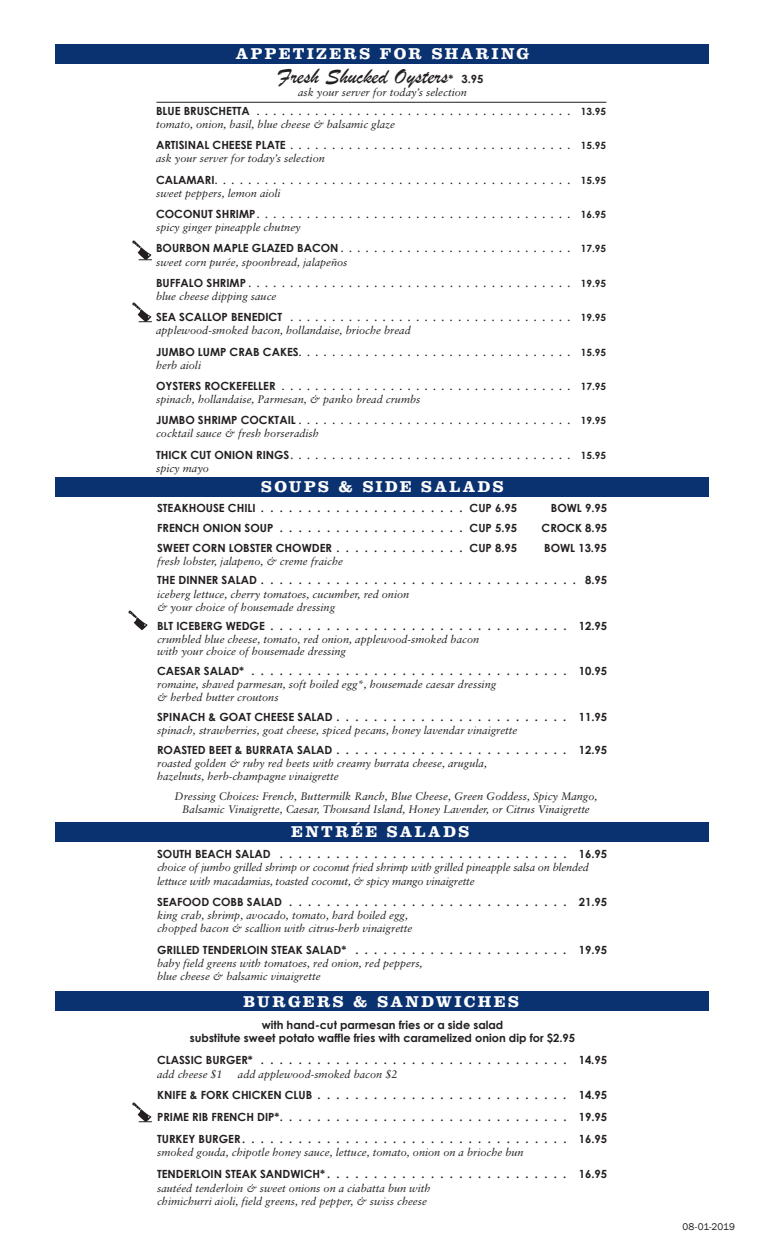
<style>
.page{position:relative;width:765px;height:1260px;background:#fff}
.page>*{position:absolute;margin:0;border:0;box-sizing:border-box;transform-origin:0 0}
.t1{font:22.5px "Brush Script";color:#231f20}
.t2{font:700 16.25px "Clarendon LT Std";letter-spacing:.145em;color:#fff}
.t3{font:700 11.25px/22.2px "Century Gothic";color:#231f20;text-align:center}
.t4{font:italic 11px/13.1px "Sabon";color:#231f20}
.t5{font:italic 11px/13.1px "Sabon LT Std";letter-spacing:-.015em;color:#231f20}
.t6{font:700 10px "Century Gothic";color:#231f20}
.t7{font:10px "Franklin Gothic";letter-spacing:.005em;color:#231f20}
.s1{font-family:"Century Gothic";font-weight:700;font-size:11.25px}
.s2{font-size:11.25px}
.s3{font-family:"Sabon"}
</style>
<div class="page">
<div style="left:56px;top:44px;width:653px;height:20px;background:#0b3270"></div>
<div style="left:56px;top:477px;width:653px;height:20px;background:#0b3270"></div>
<div style="left:56px;top:822px;width:653px;height:20px;background:#0b3270"></div>
<div style="left:56px;top:991px;width:653px;height:20px;background:#0b3270"></div>
<hr style="left:156px;top:102px;width:450px;height:1px;background:#231f20">
<svg style="left:132px;top:302px;width:20px;height:21px"></svg>
<svg style="left:129px;top:610px;width:19px;height:20px"></svg>
<svg style="left:132px;top:1102px;width:20px;height:21px"></svg>
<svg style="left:132px;top:240px;width:20px;height:21px"></svg>
<h2 class="t2" style="left:236px;top:43px;width:295px">APPETIZERS FOR SHARING</h2>
<h1 class="t1" style="left:278px;top:62px;width:207px">Fresh Shucked Oysters<span class="s1">* 3.95</span></h1>
<p class="t4" style="left:298px;top:85px;width:170px">ask your server for today’s selection</p>
<p class="t6" style="left:156px;top:104px;width:451px"><span class="s2">BLUE BRUSCHETTA</span> . . . . . . . . . . . . . . . . . . . . . . . . . . . . . . . . . . . . . . 13.95</p>
<p class="t4" style="left:156px;top:118px;width:240px">tomato, onion, basil, blue cheese &amp; balsamic glaze</p>
<p class="t6" style="left:156px;top:138px;width:452px"><span class="s2">ARTISINAL CHEESE PLATE</span> . . . . . . . . . . . . . . . . . . . . . . . . . . . . . . . . . . 15.95</p>
<p class="t4" style="left:156px;top:152px;width:170px">ask your server for today’s selection</p>
<p class="t6" style="left:156px;top:172px;width:451px"><span class="s2">CALAMARI</span>. . . . . . . . . . . . . . . . . . . . . . . . . . . . . . . . . . . . . . . . . . . 15.95</p>
<p class="t4" style="left:156px;top:186px;width:126px">sweet peppers, lemon aioli</p>
<p class="t6" style="left:156px;top:207px;width:451px"><span class="s2">COCONUT SHRIMP</span>. . . . . . . . . . . . . . . . . . . . . . . . . . . . . . . . . . . . . . 16.95</p>
<p class="t4" style="left:156px;top:221px;width:146px">spicy ginger pineapple chutney</p>
<p class="t6" style="left:156px;top:241px;width:452px"><span class="s2">BOURBON MAPLE GLAZED BACON</span> . . . . . . . . . . . . . . . . . . . . . . . . . . . . 17.95</p>
<p class="t4" style="left:156px;top:255px;width:193px">sweet corn purée, spoonbread, jalapeños</p>
<p class="t6" style="left:156px;top:276px;width:452px"><span class="s2">BUFFALO SHRIMP</span> . . . . . . . . . . . . . . . . . . . . . . . . . . . . . . . . . . . . . . . 19.95</p>
<p class="t4" style="left:156px;top:290px;width:122px">blue cheese dipping sauce</p>
<p class="t6" style="left:156px;top:310px;width:452px"><span class="s2">SEA SCALLOP BENEDICT</span> . . . . . . . . . . . . . . . . . . . . . . . . . . . . . . . . . . 19.95</p>
<p class="t4" style="left:156px;top:324px;width:256px">applewood-smoked bacon, hollandaise, brioche bread</p>
<p class="t6" style="left:156px;top:344px;width:451px"><span class="s2">JUMBO LUMP CRAB CAKES</span>. . . . . . . . . . . . . . . . . . . . . . . . . . . . . . . . . 15.95</p>
<p class="t4" style="left:156px;top:358px;width:46px">herb aioli</p>
<p class="t6" style="left:156px;top:379px;width:452px"><span class="s2">OYSTERS ROCKEFELLER</span> . . . . . . . . . . . . . . . . . . . . . . . . . . . . . . . . . . . 17.95</p>
<p class="t4" style="left:156px;top:393px;width:266px">spinach, hollandaise, Parmesan, &amp; panko bread crumbs</p>
<p class="t6" style="left:156px;top:413px;width:451px"><span class="s2">JUMBO SHRIMP COCKTAIL</span> . . . . . . . . . . . . . . . . . . . . . . . . . . . . . . . . . 19.95</p>
<p class="t4" style="left:156px;top:427px;width:164px">cocktail sauce &amp; fresh horseradish</p>
<p class="t6" style="left:156px;top:447px;width:452px"><span class="s2">THICK CUT ONION RINGS</span>. . . . . . . . . . . . . . . . . . . . . . . . . . . . . . . . . . 15.95</p>
<p class="t4" style="left:156px;top:461px;width:54px">spicy mayo</p>
<h2 class="t2" style="left:261px;top:476px;width:244px">SOUPS &amp; SIDE SALADS</h2>
<p class="t3" style="left:157px;top:496px;width:362px">STEAKHOUSE CHILI . . . . . . . . . . . . . . . . . . . . . . CUP 6.95</p>
<p class="t3" style="left:551px;top:496px;width:58px">BOWL 9.95</p>
<p class="t3" style="left:157px;top:516px;width:362px">FRENCH ONION SOUP . . . . . . . . . . . . . . . . . . . . CUP 5.95</p>
<p class="t3" style="left:542px;top:516px;width:67px">CROCK 8.95</p>
<p class="t3" style="left:157px;top:536px;width:362px">SWEET CORN LOBSTER CHOWDER . . . . . . . . . . . . . . CUP 8.95</p>
<p class="t3" style="left:544px;top:536px;width:64px">BOWL 13.95</p>
<p class="t4" style="left:157px;top:554px;width:187px">fresh lobster, jalapeno, &amp; creme fraiche</p>
<p class="t3" style="left:157px;top:569px;width:452px">THE DINNER SALAD . . . . . . . . . . . . . . . . . . . . . . . . . . . . . . . . . . 8.95</p>
<p class="t4" style="left:157px;top:587px;width:254px">iceberg lettuce, cherry tomatoes, cucumber, red onion &amp; your choice of housemade dressing</p>
<p class="t3" style="left:157px;top:615px;width:452px">BLT ICEBERG WEDGE . . . . . . . . . . . . . . . . . . . . . . . . . . . . . . . . 12.95</p>
<p class="t4" style="left:157px;top:633px;width:324px;line-height:12.5px">crumbled blue cheese, tomato, red onion, applewood-smoked bacon with your choice of housemade dressing</p>
<p class="t3" style="left:157px;top:659px;width:452px">CAESAR SALAD* . . . . . . . . . . . . . . . . . . . . . . . . . . . . . . . . . . 10.95</p>
<p class="t4" style="left:157px;top:678px;width:341px">romaine, shaved parmesan, soft boiled egg*, housemade caesar dressing &amp; herbed butter croutons</p>
<p class="t3" style="left:157px;top:705px;width:452px">SPINACH &amp; GOAT CHEESE SALAD . . . . . . . . . . . . . . . . . . . . . . . . . 11.95</p>
<p class="t4" style="left:157px;top:724px;width:362px">spinach, strawberries, goat cheese, spiced pecans, honey lavendar vinaigrette</p>
<p class="t3" style="left:157px;top:738px;width:452px">ROASTED BEET &amp; BURRATA SALAD . . . . . . . . . . . . . . . . . . . . . . . . . 12.95</p>
<p class="t4" style="left:157px;top:757px;width:331px">roasted golden &amp; ruby red beets with creamy burrata cheese, arugula, hazelnuts, herb-champagne vinaigrette</p>
<p class="t4" style="left:175px;top:789px;width:424px;text-align:center">Dressing Choices: French, Buttermilk Ranch, Blue Cheese, Green Goddess, Spicy Mango,<br>Balsamic Vinaigrette, Caesar, Thousand Island, Honey Lavender, or Citrus Vinaigrette</p>
<p class="t3" style="left:157px;top:843px;width:452px">SOUTH BEACH SALAD . . . . . . . . . . . . . . . . . . . . . . . . . . . . . . . 16.95</p>
<p class="t5" style="left:157px;top:861px;width:433px">choice of jumbo grilled shrimp or coconut fried shrimp with grilled pineapple salsa on blended lettuce with macadamias, toasted coconut, &amp; spicy mango vinaigrette</p>
<p class="t3" style="left:157px;top:890px;width:452px">SEAFOOD COBB SALAD . . . . . . . . . . . . . . . . . . . . . . . . . . . . . . 21.95</p>
<p class="t4" style="left:157px;top:908px;width:257px">king crab, shrimp, avocado, tomato, hard boiled egg, chopped bacon &amp; scallion with citrus-herb vinaigrette</p>
<p class="t3" style="left:157px;top:938px;width:452px">GRILLED TENDERLOIN STEAK SALAD* . . . . . . . . . . . . . . . . . . . . . . . 19.95</p>
<p class="t4" style="left:157px;top:957px;width:267px">baby field greens with tomatoes, red onion, red peppers, blue cheese &amp; balsamic vinaigrette</p>
<p class="t3" style="left:190px;top:1017px;width:387px;line-height:13.5px">with hand-cut parmesan fries or a side salad<br>substitute sweet potato waffle fries with caramelized onion dip for $2.95</p>
<p class="t3" style="left:157px;top:1049px;width:452px">CLASSIC BURGER* . . . . . . . . . . . . . . . . . . . . . . . . . . . . . . . . . 14.95</p>
<p class="t4" style="left:157px;top:1067px;width:67px">add cheese $1</p>
<p class="t5" style="left:238px;top:1067px;width:161px"><span class="s3">add</span> applewood-smoked <span class="s3">bacon $2</span></p>
<p class="t3" style="left:157px;top:1083px;width:452px;text-align:justify">KNIFE &amp; FORK CHICKEN CLUB . . . . . . . . . . . . . . . . . . . . . . . . . . . 14.95<br>PRIME RIB FRENCH DIP*. . . . . . . . . . . . . . . . . . . . . . . . . . . . . . . 19.95<br>TURKEY BURGER. . . . . . . . . . . . . . . . . . . . . . . . . . . . . . . . . . . 16.95</p>
<p class="t4" style="left:157px;top:1146px;width:368px">smoked gouda, chipotle honey sauce, lettuce, tomato, onion on a brioche bun</p>
<p class="t3" style="left:157px;top:1163px;width:451px">TENDERLOIN STEAK SANDWICH* . . . . . . . . . . . . . . . . . . . . . . . . . . 16.95</p>
<p class="t4" style="left:157px;top:1181px;width:275px">sautéed tenderloin &amp; sweet onions on a ciabatta bun with chimichurri aioli, field greens, red pepper, &amp; swiss cheese</p>
<h2 class="t2" style="left:291px;top:822px;width:180px">ENTRÉE SALADS</h2>
<h2 class="t2" style="left:244px;top:992px;width:277px">BURGERS &amp; SANDWICHES</h2>
<p class="t7" style="left:683px;top:1220px;width:54px">08-01-2019</p>
</div>
